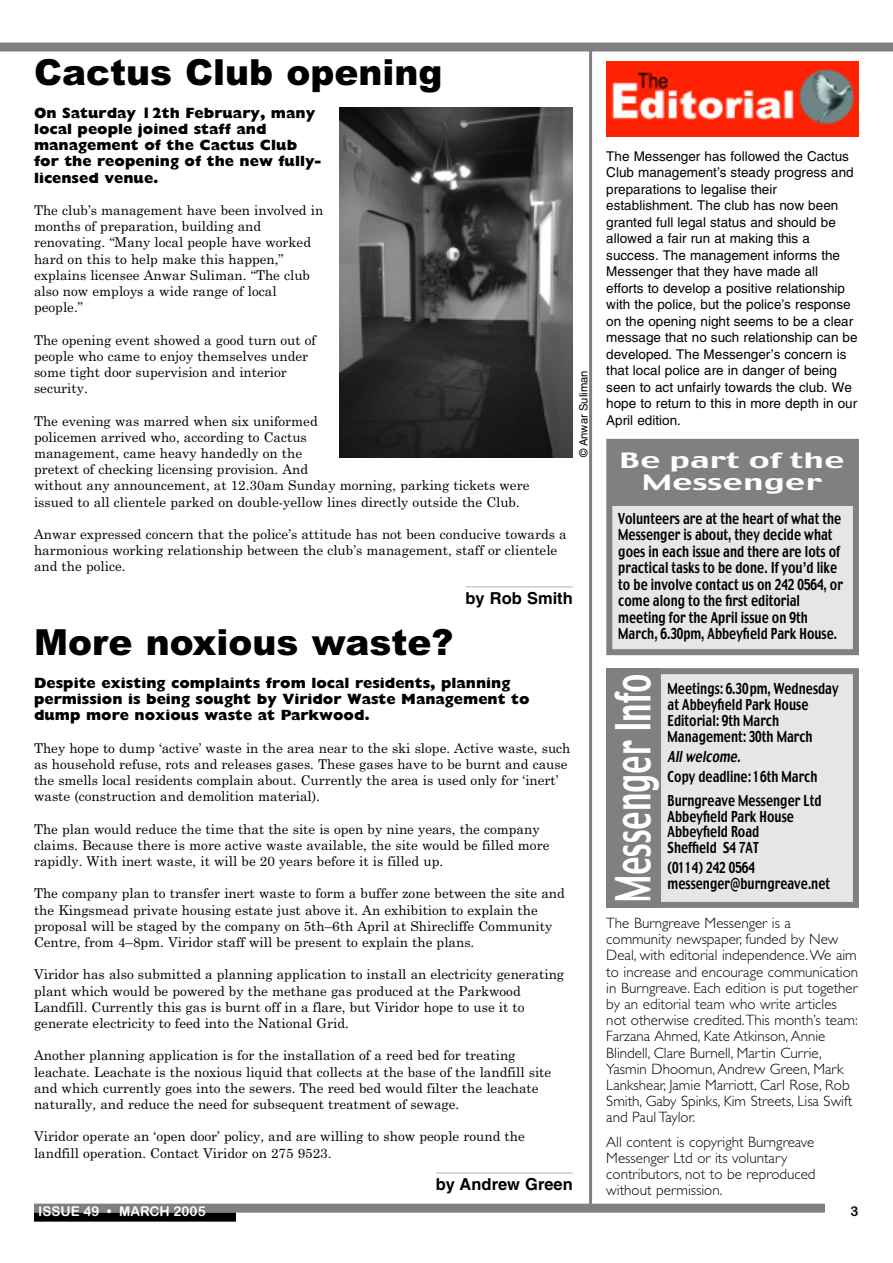
<style>
.page{position:relative;width:893px;height:1263px;background:#fff}
.page>*{position:absolute;margin:0;border:0;box-sizing:border-box;transform-origin:0 0}
.t1{font:48px "Charcoal";color:#fff;scale:.61 1}
.t2{font:900 36px "Arial";color:#000}
.t3{font:21px/22.5px "Charcoal";color:#fff;text-align:center;scale:1.55 1}
.t4{font:700 16.5px "Helvetica";color:#000}
.t5{font:300 15px/16.2px "Gill Sans";color:#000}
.t6{font:15px/16.5px "Charcoal";color:#000;scale:.75 1}
.t7{font:800 15px/16.2px "Gill Sans";color:#000}
.t8{font:italic 15px "Charcoal";color:#000;scale:.75 1}
.t9{font:13.5px/16.2px "Century Schoolbook";color:#000}
.t10{font:13.5px/16.5px "Helvetica";color:#000}
.t11{font:13.5px "Arial Rounded MT Bold";color:#fff}
.t12{font:13.5px "Arial Rounded MT Bold";color:#000}
.t13{font:11.25px "Helvetica";color:#000}
</style>
<div class="page">
<div style="left:0;top:43px;width:893px;height:9px;background:#808080"></div>
<div style="left:34px;top:1203px;width:791px;height:9px;background:#808080"></div>
<div style="left:34px;top:1212px;width:202px;height:9px;background:#000"></div>
<img style="left:606px;top:61px;width:253px;height:76px">
<hr style="left:589px;top:50px;width:3px;height:1158px;background:#808080">
<div style="left:609px;top:671px;width:247px;height:234px;background:#e6e6e6"></div>
<div style="left:606px;top:668px;width:253px;height:240px;border:6px solid #808080"></div>
<div style="left:607px;top:668px;width:54px;height:240px;background:#808080"></div>
<hr style="left:466px;top:586px;width:107px;height:1px;background:#ccc">
<hr style="left:436px;top:1172px;width:137px;height:2px;background:#ccc">
<img style="left:339px;top:107px;width:234px;height:351px">
<div style="left:609px;top:442px;width:247px;height:210px;background:#e6e6e6"></div>
<div style="left:606px;top:439px;width:253px;height:216px;border:6px solid #808080"></div>
<div style="left:609px;top:442px;width:246px;height:63px;background:#808080"></div>
<h2 class="t2" style="left:34px;top:52px;width:410px">Cactus Club opening</h2>
<p class="t7" style="left:34px;top:104px;width:289px">On Saturday 12th February, many local people joined staff and management of the Cactus Club for the reopening of the new fully&shy;licensed venue.</p>
<p class="t9" style="left:34px;top:202px;width:291px">The club’s management have been involved in months of preparation, building and renovating. “Many local people have worked hard on this to help make this happen,” explains licensee Anwar Suliman. “The club also now employs a wide range of local people.”</p>
<p class="t9" style="left:34px;top:332px;width:283px">The opening event showed a good turn out of people who came to enjoy themselves under some tight door supervision and interior security.</p>
<p class="t9" style="left:34px;top:413px;width:497px">The evening was marred when six uniformed<br>policemen arrived who, according to Cactus<br>management, came heavy handedly on the<br>pretext of checking licensing provision. And<br>without any announcement, at 12.30am Sunday morning, parking tickets were issued to all clientele parked on double-yellow lines directly outside the Club.</p>
<p class="t9" style="left:34px;top:526px;width:534px">Anwar expressed concern that the police’s attitude has not been conducive towards a harmonious working relationship between the club’s management, staff or clientele and the police.</p>
<p class="t4" style="left:466px;top:592px;width:109px">by Rob Smith</p>
<h2 class="t2" style="left:34px;top:622px;width:421px">More noxious waste?</h2>
<p class="t7" style="left:34px;top:674px;width:497px">Despite existing complaints from local residents, planning permission is being sought by Viridor Waste Management to dump more noxious waste at Parkwood.</p>
<p class="t9" style="left:34px;top:740px;width:538px">They hope to dump ‘active’ waste in the area near to the ski slope. Active waste, such as household refuse, rots and releases gases. These gases have to be burnt and cause the smells local residents complain about. Currently the area is used only for ‘inert’ waste (construction and demolition material).</p>
<p class="t9" style="left:34px;top:821px;width:517px">The plan would reduce the time that the site is open by nine years, the company claims. Because there is more active waste available, the site would be filled more rapidly. With inert waste, it will be 20 years before it is filled up.</p>
<p class="t9" style="left:34px;top:886px;width:532px">The company plan to transfer inert waste to form a buffer zone between the site and the Kingsmead private housing estate just above it. An exhibition to explain the proposal will be staged by the company on 5th–6th April at Shirecliffe Community Centre, from 4–8pm. Viridor staff will be present to explain the plans.</p>
<p class="t9" style="left:34px;top:967px;width:532px">Viridor has also submitted a planning application to install an electricity generating plant which would be powered by the methane gas produced at the Parkwood Landfill. Currently this gas is burnt off in a flare, but Viridor hope to use it to generate electricity to feed into the National Grid.</p>
<p class="t9" style="left:34px;top:1048px;width:519px">Another planning application is for the installation of a reed bed for treating leachate. Leachate is the noxious liquid that collects at the base of the landfill site and which currently goes into the sewers. The reed bed would filter the leachate naturally, and reduce the need for subsequent treatment of sewage.</p>
<p class="t9" style="left:34px;top:1129px;width:492px">Viridor operate an ‘open door’ policy, and are willing to show people round the landfill operation. Contact Viridor on 275 9523.</p>
<p class="t4" style="left:436px;top:1178px;width:138px">by Andrew Green</p>
<p class="t13" style="left:579px;top:457px;width:89px;rotate:-90deg">© Anwar Suliman</p>
<p class="t10" style="left:606px;top:149px;width:253px">The Messenger has followed the Cactus Club management’s steady progress and preparations to legalise their establishment. The club has now been granted full legal status and should be allowed a fair run at making this a success. The management informs the Messenger that they have made all efforts to develop a positive relationship with the police, but the police’s response on the opening night seems to be a clear message that no such relationship can be developed. The Messenger’s concern is that local police are in danger of being seen to act unfairly towards the club. We hope to return to this in more depth in our April edition.</p>
<h3 class="t3" style="left:619px;top:449px;width:147px">Be part of the<br>Messenger</h3>
<p class="t6" style="left:618px;top:510px;width:301px">Volunteers are at the heart of what the Messenger is about, they decide what goes in each issue and there are lots of practical tasks to be done. If you’d like to be involve contact us on 242 0564, or come along to the first editorial meeting for the April issue on 9th March, 6.30pm, Abbeyfield Park House.</p>
<h1 class="t1" style="left:606px;top:902px;width:375px;rotate:-90deg">Messenger Info</h1>
<p class="t6" style="left:668px;top:681px;width:229px;line-height:15.8px">Meetings: 6.30pm, Wednesday at Abbeyfield Park House<br>Editorial: 9th March<br>Management: 30th March</p>
<p class="t8" style="left:668px;top:748px;width:103px">Allwelcome.</p>
<p class="t6" style="left:668px;top:764px;width:207px;line-height:24.3px">Copy deadline: 16th March<br>Burngreave Messenger Ltd</p>
<p class="t6" style="left:668px;top:808px;width:170px;line-height:15.8px">Abbeyfield Park House<br>Abbeyfield Road<br>Sheffield S4 7AT</p>
<p class="t6" style="left:668px;top:860px;width:218px;line-height:15.8px">(0114) 242 0564 messenger@burngreave.net</p>
<p class="t5" style="left:606px;top:915px;width:253px">The Burngreave Messenger is a community newspaper, funded by New Deal, with editorial independence.We aim to increase and encourage communication in Burngreave. Each edition is put together by an editorial team who write articles not otherwise credited.This month’s team:<br>Farzana Ahmed, Kate Atkinson, Annie Blindell, Clare Burnell, Martin Currie, Yasmin Dhoomun, Andrew Green, Mark Lankshear, Jamie Marriott, Carl Rose, Rob Smith, Gaby Spinks, Kim Streets, Lisa Swift and Paul Taylor.</p>
<p class="t5" style="left:606px;top:1133px;width:211px">All content is copyright Burngreave<br>Messenger Ltd or its voluntary contributors, not to be reproduced without permission.</p>
<p class="t11" style="left:38px;top:1203px;width:169px">ISSUE 49 • MARCH 2005</p>
<p class="t12" style="left:850px;top:1203px;width:10px">3</p>
</div>
